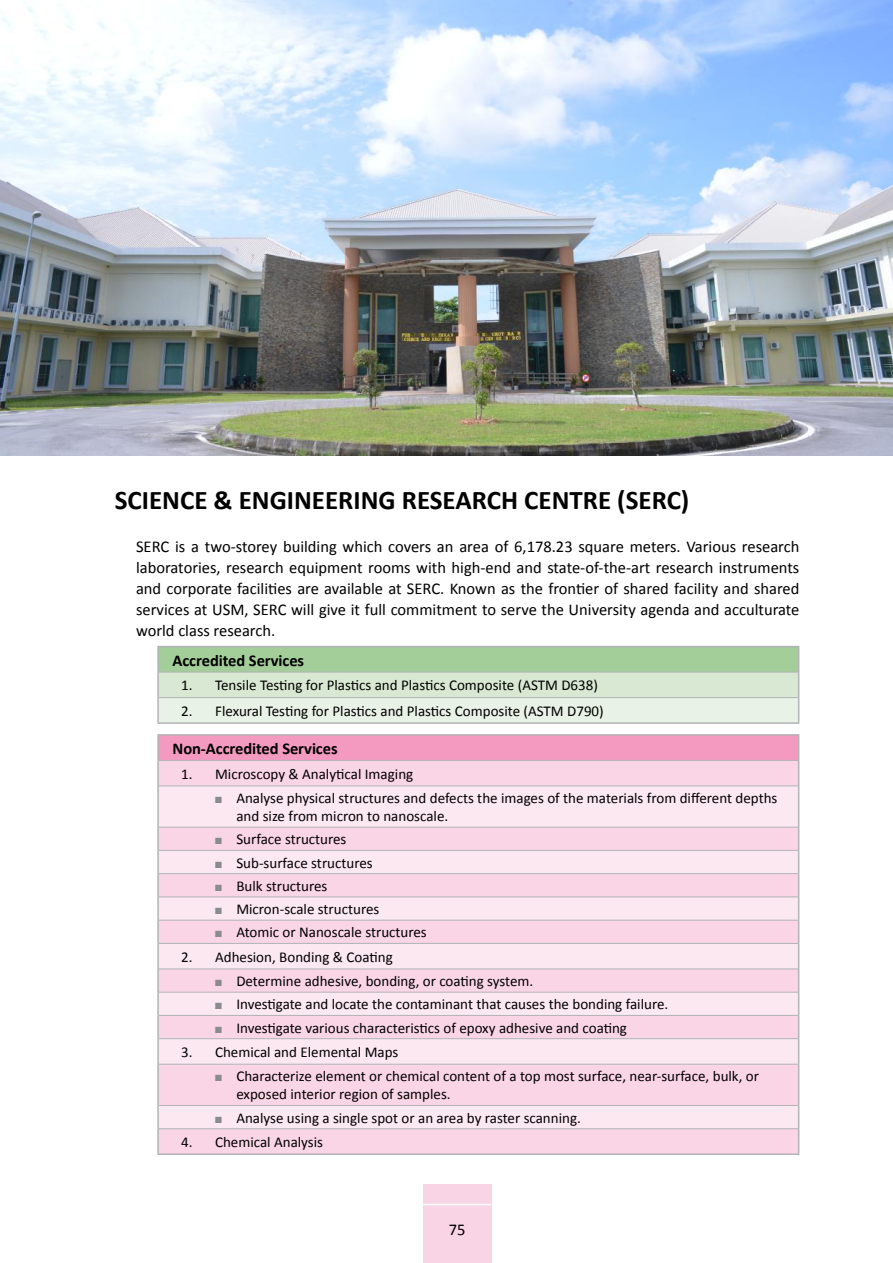
<style>
.page{position:relative;width:893px;height:1263px;background:#fff}
.page>*{position:absolute;margin:0;border:0;box-sizing:border-box;transform-origin:0 0}
.t1{font:700 27px "Calibri";color:#000}
.t2{font:16.5px/21px "Calibri";color:#000;text-align:justify}
.t3{font:700 16.5px "Calibri";letter-spacing:-.005em;color:#000}
.t4{font:15px/18px "Calibri";color:#000}
.s1{color:#898b8e}
</style>
<div class="page">
<div style="left:423px;top:1184px;width:68px;height:79px;background:#f9d4e4"></div>
<hr style="left:423px;top:1204px;width:68px;height:1px;background:#fff">
<div style="left:158px;top:646px;width:641px;height:26px;background:#a4ce99"></div>
<div style="left:158px;top:672px;width:641px;height:26px;background:#d8e8d2"></div>
<div style="left:158px;top:698px;width:641px;height:25px;background:#e9f2e6"></div>
<hr style="left:157px;top:646px;width:642px;height:1px;background:#b1b3b5">
<hr style="left:157px;top:647px;width:2px;height:25px;background:#b1b3b5">
<hr style="left:157px;top:672px;width:2px;height:26px;background:#b1b3b5">
<hr style="left:157px;top:698px;width:2px;height:24px;background:#b1b3b5">
<svg style="left:798px;top:647px;width:1px;height:75px"></svg>
<hr style="left:157px;top:722px;width:642px;height:2px;background:#b1b3b5">
<hr style="left:159px;top:672px;width:639px;height:1px;background:#b1b3b5">
<hr style="left:159px;top:697px;width:639px;height:1px;background:#b1b3b5">
<div style="left:158px;top:735px;width:641px;height:25px;background:#f49ac1"></div>
<div style="left:159px;top:761px;width:639px;height:392px;background:#fad5e5"></div>
<svg style="left:159px;top:787px;width:639px;height:341px;background:#fadeea"></svg>
<hr style="left:157px;top:734px;width:642px;height:2px;background:#b1b3b5">
<hr style="left:157px;top:736px;width:2px;height:24px;background:#b1b3b5">
<hr style="left:157px;top:760px;width:2px;height:26px;background:#b1b3b5">
<svg style="left:798px;top:736px;width:1px;height:50px"></svg>
<hr style="left:157px;top:786px;width:2px;height:41px;background:#b1b3b5">
<hr style="left:798px;top:786px;width:1px;height:41px;background:#b1b3b5">
<hr style="left:157px;top:827px;width:2px;height:23px;background:#b1b3b5">
<hr style="left:157px;top:850px;width:2px;height:24px;background:#b1b3b5">
<hr style="left:157px;top:874px;width:2px;height:23px;background:#b1b3b5">
<hr style="left:157px;top:897px;width:2px;height:23px;background:#b1b3b5">
<hr style="left:157px;top:920px;width:2px;height:23px;background:#b1b3b5">
<hr style="left:157px;top:943px;width:2px;height:26px;background:#b1b3b5">
<hr style="left:157px;top:969px;width:2px;height:23px;background:#b1b3b5">
<hr style="left:157px;top:992px;width:2px;height:23px;background:#b1b3b5">
<hr style="left:157px;top:1015px;width:2px;height:24px;background:#b1b3b5">
<hr style="left:157px;top:1039px;width:2px;height:25px;background:#b1b3b5">
<svg style="left:798px;top:827px;width:1px;height:237px"></svg>
<hr style="left:157px;top:1064px;width:2px;height:41px;background:#b1b3b5">
<hr style="left:798px;top:1064px;width:1px;height:41px;background:#b1b3b5">
<hr style="left:157px;top:1105px;width:2px;height:24px;background:#b1b3b5">
<hr style="left:157px;top:1129px;width:2px;height:24px;background:#b1b3b5">
<svg style="left:798px;top:1105px;width:1px;height:48px"></svg>
<hr style="left:159px;top:760px;width:639px;height:1px;background:#b1b3b5">
<hr style="left:159px;top:786px;width:639px;height:1px;background:#b1b3b5">
<hr style="left:159px;top:827px;width:639px;height:1px;background:#b1b3b5">
<hr style="left:159px;top:850px;width:639px;height:1px;background:#b1b3b5">
<hr style="left:159px;top:873px;width:639px;height:1px;background:#b1b3b5">
<hr style="left:159px;top:897px;width:639px;height:1px;background:#b1b3b5">
<hr style="left:159px;top:920px;width:639px;height:1px;background:#b1b3b5">
<hr style="left:159px;top:943px;width:639px;height:1px;background:#b1b3b5">
<hr style="left:159px;top:969px;width:639px;height:1px;background:#b1b3b5">
<hr style="left:159px;top:992px;width:639px;height:1px;background:#b1b3b5">
<hr style="left:159px;top:1015px;width:639px;height:1px;background:#b1b3b5">
<hr style="left:159px;top:1038px;width:639px;height:1px;background:#b1b3b5">
<hr style="left:159px;top:1064px;width:639px;height:1px;background:#b1b3b5">
<hr style="left:159px;top:1105px;width:639px;height:1px;background:#b1b3b5">
<hr style="left:159px;top:1128px;width:639px;height:1px;background:#b1b3b5">
<hr style="left:157px;top:1153px;width:642px;height:2px;background:#b1b3b5">
<img style="left:1px;top:0;width:892px;height:455px">
<h1 class="t1" style="left:115px;top:483px;width:576px">SCIENCE &amp; ENGINEERING RESEARCH CENTRE (SERC)</h1>
<p class="t2" style="left:136px;top:536px;width:665px">SERC is a two-storey building which covers an area of 6,178.23 square meters. Various research laboratories, research equipment rooms with high-end and state-of-the-art research instruments and corporate facilities are available at SERC. Known as the frontier of shared facility and shared services at USM, SERC will give it full commitment to serve the University agenda and acculturate world class research.</p>
<p class="t3" style="left:173px;top:649px;width:133px">Accredited Services</p>
<p class="t4" style="left:181px;top:676px;width:418px">1. Tensile Testing for Plastics and Plastics Composite (ASTM D638)</p>
<p class="t4" style="left:181px;top:702px;width:424px">2. Flexural Testing for Plastics and Plastics Composite (ASTM D790)</p>
<p class="t3" style="left:173px;top:738px;width:167px">Non-Accredited Services</p>
<p class="t4" style="left:181px;top:765px;width:234px">1. Microscopy &amp; Analytical Imaging</p>
<p class="t4" style="left:236px;top:789px;width:543px;text-indent:-21px"><span class="s1">■</span> Analyse physical structures and defects the images of the materials from different depths and size from micron to nanoscale.</p>
<p class="t4" style="left:215px;top:830px;width:133px"><span class="s1">■</span> Surface structures</p>
<p class="t4" style="left:215px;top:854px;width:159px"><span class="s1">■</span> Sub-surface structures</p>
<p class="t4" style="left:215px;top:877px;width:114px"><span class="s1">■</span> Bulk structures</p>
<p class="t4" style="left:215px;top:900px;width:166px"><span class="s1">■</span> Micron-scale structures</p>
<p class="t4" style="left:215px;top:923px;width:213px"><span class="s1">■</span> Atomic or Nanoscale structures</p>
<p class="t4" style="left:181px;top:948px;width:213px">2. Adhesion, Bonding &amp; Coating</p>
<p class="t4" style="left:215px;top:972px;width:320px"><span class="s1">■</span> Determine adhesive, bonding, or coating system.</p>
<p class="t4" style="left:215px;top:995px;width:455px"><span class="s1">■</span> Investigate and locate the contaminant that causes the bonding failure.</p>
<p class="t4" style="left:215px;top:1019px;width:413px"><span class="s1">■</span> Investigate various characteristics of epoxy adhesive and coating</p>
<p class="t4" style="left:181px;top:1043px;width:219px">3. Chemical and Elemental Maps</p>
<p class="t4" style="left:236px;top:1067px;width:524px;text-indent:-21px"><span class="s1">■</span> Characterize element or chemical content of a top most surface, near-surface, bulk, or exposed interior region of samples.</p>
<p class="t4" style="left:215px;top:1109px;width:367px"><span class="s1">■</span> Analyse using a single spot or an area by raster scanning.</p>
<p class="t4" style="left:181px;top:1133px;width:144px">4. Chemical Analysis</p>
<p class="t2" style="left:449px;top:1219px;width:18px">75</p>
</div>
